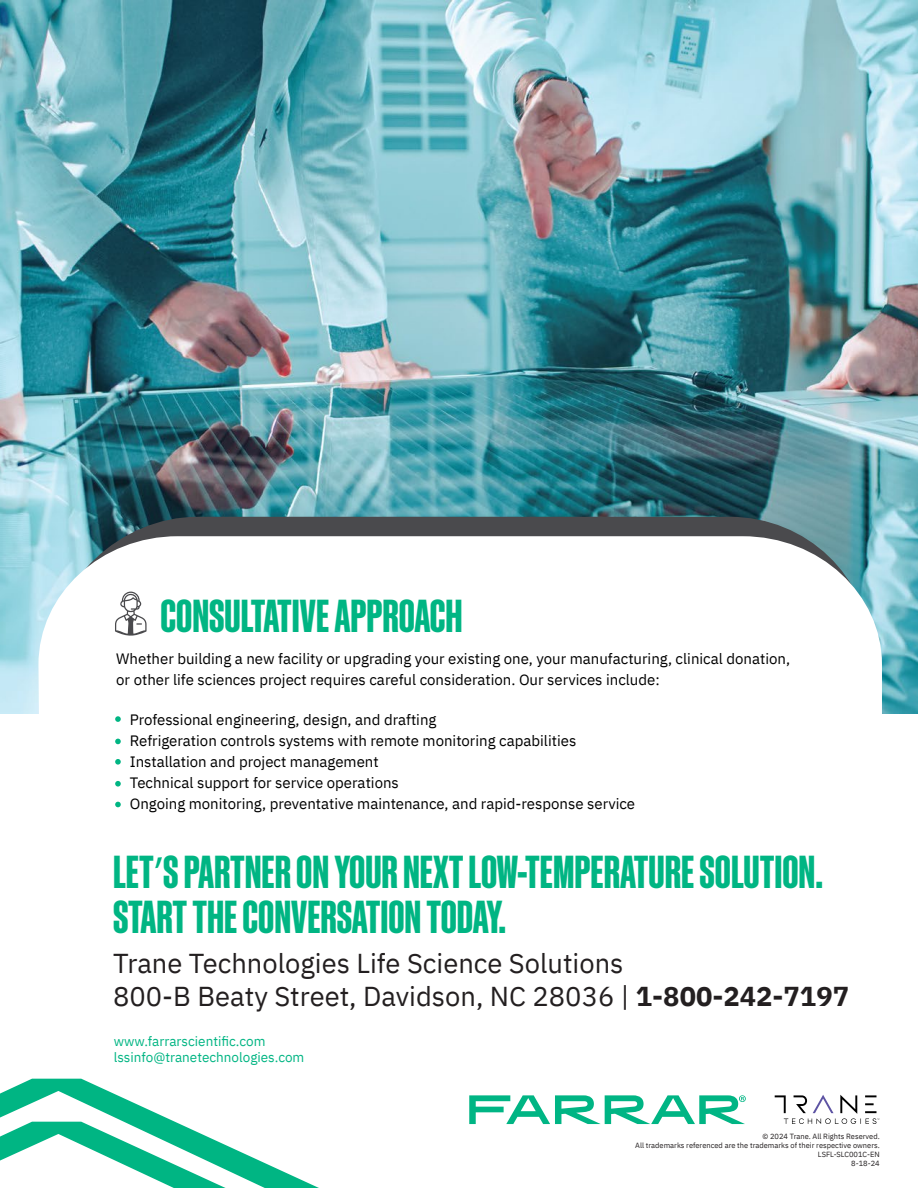
<style>
.page{position:relative;width:918px;height:1188px;background:#fff}
.page>*{position:absolute;margin:0;border:0;box-sizing:border-box;transform-origin:0 0}
.t1{font:45px/45px "Test Sohne Schmal Dreiviertelfett";color:#00b583}
.t2{font:27.3px/32.7px "IBM Plex Sans";color:#231f20}
.t3{font:15px/21px "IBM Plex Sans";color:#000}
.t4{font:13.5px/16.2px "IBM Plex Sans";color:#00b583}
.t5{font:7.5px/9px "IBM Plex Sans";color:#231f20;text-align:right}
.s1{font-family:"Myriad Pro"}
.s2{font-weight:700}
</style>
<div class="page">
<img style="left:0;top:0;width:918px;height:714px">
<svg style="left:51px;top:517px;width:819px;height:19px;fill:#4a4a4d"></svg>
<svg style="left:38px;top:536px;width:844px;height:272px"></svg>
<svg style="left:115px;top:592px;width:32px;height:45px"></svg>
<svg style="left:115px;top:716px;width:6px;height:6px"></svg>
<svg style="left:115px;top:739px;width:6px;height:5px"></svg>
<svg style="left:115px;top:759px;width:6px;height:6px"></svg>
<svg style="left:115px;top:781px;width:6px;height:6px"></svg>
<svg style="left:115px;top:802px;width:6px;height:5px"></svg>
<svg style="left:0;top:1079px;width:319px;height:109px"></svg>
<svg style="left:775px;top:1095px;width:104px;height:29px"></svg>
<svg style="left:469px;top:1095px;width:277px;height:29px"></svg>
<h1 class="t1" style="left:160px;top:593px;width:304px">CONSULTATIVE APPROACH</h1>
<p class="t3" style="left:116px;top:647px;width:675px">Whether building a new facility or upgrading your existing one, your manufacturing, clinical donation, or other life sciences project requires careful consideration. Our services include:</p>
<p class="t3" style="left:130px;top:708px;width:507px">Professional engineering, design, and drafting<br>Refrigeration controls systems with remote monitoring capabilities Installation and project management<br>Technical support for service operations<br>Ongoing monitoring, preventative maintenance, and rapid-response service</p>
<h1 class="t1" style="left:113px;top:849px;width:712px">LET<span class="s1">’</span>S PARTNER ON YOUR NEXT LOW-TEMPERATURE SOLUTION.<br>START THE CONVERSATION TODAY.</h1>
<h2 class="t2" style="left:113px;top:945px;width:738px">Trane Technologies Life Science Solutions<br>800-B Beaty Street, Davidson, NC 28036 | <span class="s2">1-800-242-7197</span></h2>
<p class="t4" style="left:114px;top:1032px;width:192px">www.farrarscientific.com lssinfo@tranetechnologies.com</p>
<p class="t5" style="left:635px;top:1131px;width:246px">© 2024 Trane. All Rights Reserved.<br>All trademarks referenced are the trademarks of their respective owners.<br>LSFL-SLC001C-EN<br>8-18-24</p>
</div>
